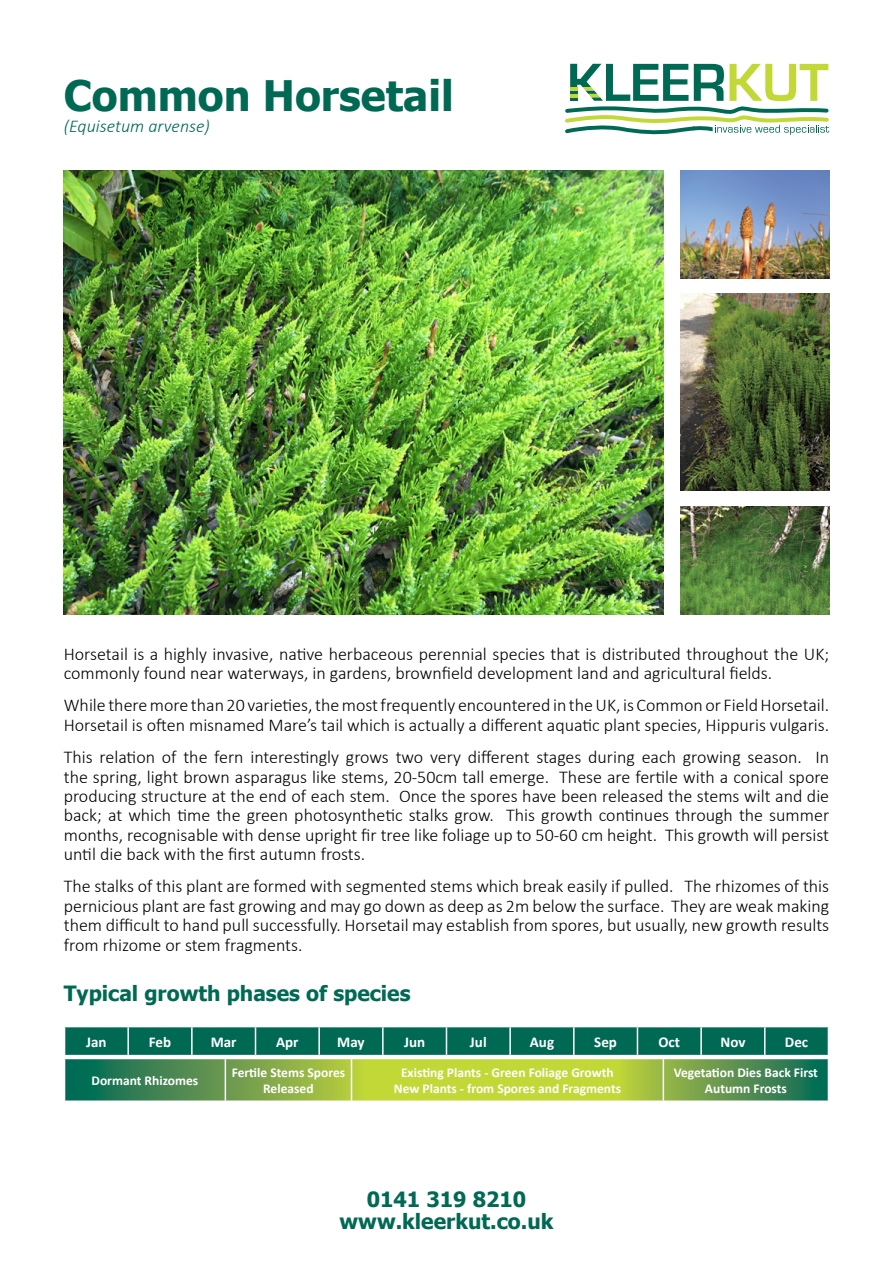
<style>
.page{position:relative;width:893px;height:1263px;background:#fff}
.page>*{position:absolute;margin:0;border:0;box-sizing:border-box;transform-origin:0 0}
.t1{font:700 42px "Tahoma";color:#006954}
.Heading_2{font:700 21px "Tahoma";color:#006954}
.t2{font:300 18px/19.4px "Calibri";color:#000}
.Latin{font:italic 300 18px "Calibri";color:#006954}
.t3{font:700 15px "Calibri";color:#fff}
.t4{font:700 13.5px/16.2px "Calibri";color:#fff;text-align:center}
</style>
<div class="page">
<img style="left:64px;top:170px;width:599px;height:444px">
<img style="left:680px;top:506px;width:149px;height:108px">
<img style="left:680px;top:293px;width:149px;height:197px">
<img style="left:680px;top:170px;width:149px;height:108px">
<svg style="left:64px;top:1026px;width:765px;height:75px;background:#5c9b59"></svg>
<hr style="left:64px;top:1058px;width:161px;height:1px;background:#fff">
<hr style="left:64px;top:1059px;width:1px;height:42px;background:#fff">
<hr style="left:225px;top:1058px;width:126px;height:1px;background:#fff">
<hr style="left:225px;top:1059px;width:1px;height:42px;background:#fff">
<hr style="left:351px;top:1058px;width:312px;height:1px;background:#fff">
<hr style="left:351px;top:1059px;width:1px;height:42px;background:#fff">
<hr style="left:663px;top:1058px;width:166px;height:1px;background:#fff">
<hr style="left:663px;top:1059px;width:1px;height:42px;background:#fff">
<hr style="left:828px;top:1059px;width:1px;height:42px;background:#fff">
<svg style="left:565px;top:64px;width:265px;height:71px"></svg>
<p class="t1" style="left:64px;top:66px;width:391px">Common Horsetail</p>
<p class="Latin" style="left:64px;top:115px;width:148px">(Equisetum arvense)</p>
<p class="t2" style="left:64px;top:644px;width:767px">Horsetail is a highly invasive, native herbaceous perennial species that is distributed throughout the UK; commonly found near waterways, in gardens, brownfield development land and agricultural fields.</p>
<p class="t2" style="left:64px;top:696px;width:767px">While there more than 20 varieties, the most frequently encountered in the UK, is Common or Field Horsetail.<br>Horsetail is often misnamed Mare’s tail which is actually a different aquatic plant species, Hippuris vulgaris.</p>
<p class="t2" style="left:64px;top:747px;width:767px;text-align:justify">This relation of the fern interestingly grows two very different stages during each growing season. In the spring, light brown asparagus like stems, 20-50cm tall emerge. These are fertile with a conical spore producing structure at the end of each stem. Once the spores have been released the stems wilt and die back; at which time the green photosynthetic stalks grow. This growth continues through the summer months, recognisable with dense upright fir tree like foliage up to 50-60 cm height. This growth will persist until die back with the first autumn frosts.</p>
<p class="t2" style="left:64px;top:876px;width:767px;text-align:justify">The stalks of this plant are formed with segmented stems which break easily if pulled. The rhizomes of this pernicious plant are fast growing and may go down as deep as 2m below the surface. They are weak making them difficult to hand pull successfully. Horsetail may establish from spores, but usually, new growth results from rhizome or stem fragments.</p>
<p class="Heading_2" style="left:64px;top:979px;width:348px">Typical growth phases of species</p>
<p class="t3" style="left:86px;top:1032px;width:22px">Jan</p>
<p class="t3" style="left:149px;top:1032px;width:24px">Feb</p>
<p class="t3" style="left:211px;top:1032px;width:27px">Mar</p>
<p class="t3" style="left:276px;top:1032px;width:24px">Apr</p>
<p class="t3" style="left:337px;top:1032px;width:29px">May</p>
<p class="t3" style="left:404px;top:1032px;width:23px">Jun</p>
<p class="t3" style="left:470px;top:1032px;width:18px">Jul</p>
<p class="t3" style="left:530px;top:1032px;width:26px">Aug</p>
<p class="t3" style="left:594px;top:1032px;width:24px">Sep</p>
<p class="t3" style="left:658px;top:1032px;width:23px">Oct</p>
<p class="t3" style="left:720px;top:1032px;width:27px">Nov</p>
<p class="t3" style="left:785px;top:1032px;width:25px">Dec</p>
<p class="t4" style="left:92px;top:1072px;width:108px">Dormant Rhizomes</p>
<p class="t4" style="left:232px;top:1064px;width:115px">Fertile Stems Spores<br>Released</p>
<p class="t4" style="left:394px;top:1064px;width:229px">Existing Plants - Green Foliage Growth<br>New Plants - from Spores and Fragments</p>
<p class="t4" style="left:674px;top:1064px;width:146px">Vegetation Dies Back First<br>Autumn Frosts</p>
<p class="Heading_2" style="left:367px;top:1184px;width:161px">0141 319 8210</p>
<p class="Heading_2" style="left:340px;top:1207px;width:215px">www.kleerkut.co.uk</p>
</div>
